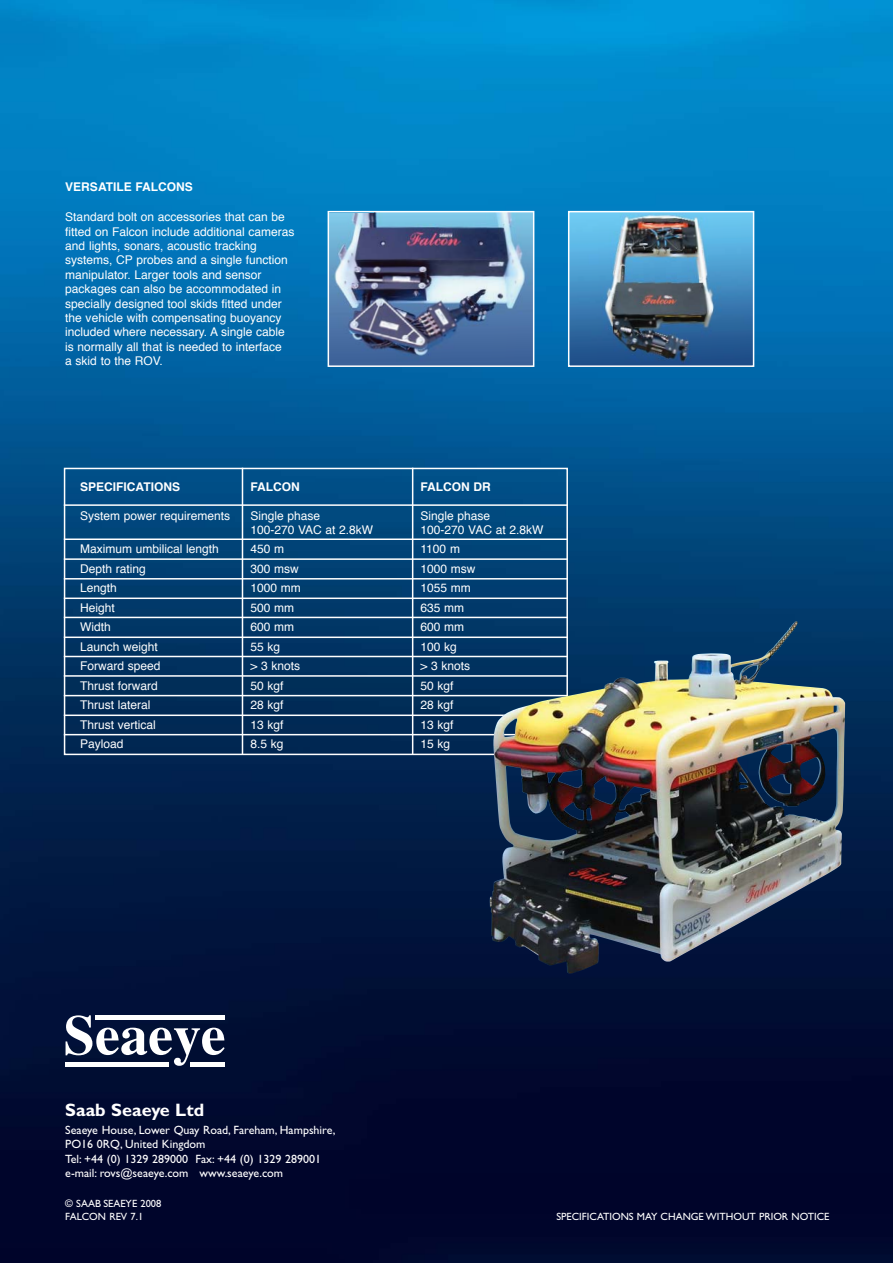
<style>
.page{position:relative;width:893px;height:1263px;background:#fff}
.page>*{position:absolute;margin:0;border:0;box-sizing:border-box;transform-origin:0 0}
.t1{font:700 18px "Gill Sans";color:#fff}
.t2{font:12px/14.4px "Helvetica";color:#fff}
.t3{font:12px/14.4px "Gill Sans";color:#fff}
.t4{font:700 12px "Helvetica";color:#fff}
.t5{font:10.5px/12.6px "Gill Sans";color:#fff}
</style>
<div class="page">
<img style="left:0;top:0;width:892px;height:1263px">
<svg style="left:66px;top:1015px;width:159px;height:51px"></svg>
<hr style="left:96px;top:1016px;width:129px;height:4px;background:#fff">
<hr style="left:65px;top:1062px;width:104px;height:4px;background:#fff">
<hr style="left:190px;top:1062px;width:35px;height:4px;background:#fff">
<svg style="left:63px;top:210px;width:692px;height:546px"></svg>
<hr style="left:64px;top:598px;width:504px;height:1px;background:#fff">
<hr style="left:64px;top:538px;width:504px;height:2px;background:#fff">
<hr style="left:64px;top:558px;width:504px;height:2px;background:#fff">
<hr style="left:64px;top:578px;width:504px;height:2px;background:#fff">
<hr style="left:64px;top:637px;width:504px;height:1px;background:#fff">
<hr style="left:64px;top:617px;width:504px;height:1px;background:#fff">
<hr style="left:64px;top:656px;width:504px;height:1px;background:#fff">
<hr style="left:64px;top:675px;width:504px;height:2px;background:#fff">
<hr style="left:64px;top:695px;width:504px;height:1px;background:#fff">
<hr style="left:64px;top:715px;width:504px;height:1px;background:#fff">
<hr style="left:64px;top:504px;width:504px;height:2px;background:#fff">
<hr style="left:412px;top:468px;width:1px;height:287px;background:#fff">
<hr style="left:242px;top:468px;width:1px;height:287px;background:#fff">
<hr style="left:64px;top:734px;width:504px;height:1px;background:#fff">
<img style="left:489px;top:660px;width:355px;height:314px">
<p class="t4" style="left:65px;top:182px;width:129px">VERSATILE FALCONS</p>
<p class="t2" style="left:65px;top:211px;width:230px">Standard bolt on accessories that can be fitted on Falcon include additional cameras and lights, sonars, acoustic tracking systems, CP probes and a single function manipulator. Larger tools and sensor packages can also be accommodated in specially designed tool skids fitted under the vehicle with compensating buoyancy included where necessary. A single cable is normally all that is needed to interface<br>a skid to the ROV.</p>
<p class="t4" style="left:80px;top:481px;width:101px">SPECIFICATIONS</p>
<p class="t4" style="left:250px;top:481px;width:51px">FALCON</p>
<p class="t4" style="left:420px;top:481px;width:72px">FALCON DR</p>
<p class="t2" style="left:80px;top:509px;width:151px">System power requirements</p>
<p class="t2" style="left:250px;top:509px;width:71px">Single phase</p>
<p class="t2" style="left:420px;top:509px;width:71px">Single phase</p>
<p class="t2" style="left:250px;top:523px;width:124px">100-270 VAC at 2.8kW</p>
<p class="t2" style="left:420px;top:523px;width:124px">100-270 VAC at 2.8kW</p>
<p class="t2" style="left:80px;top:543px;width:140px">Maximum umbilical length</p>
<p class="t2" style="left:250px;top:543px;width:35px">450 m</p>
<p class="t2" style="left:420px;top:543px;width:41px">1100 m</p>
<p class="t2" style="left:80px;top:562px;width:67px">Depth rating</p>
<p class="t2" style="left:250px;top:562px;width:50px">300 msw</p>
<p class="t2" style="left:420px;top:562px;width:57px">1000 msw</p>
<p class="t2" style="left:80px;top:582px;width:38px">Length</p>
<p class="t2" style="left:250px;top:582px;width:52px">1000 mm</p>
<p class="t2" style="left:420px;top:582px;width:52px">1055 mm</p>
<p class="t2" style="left:80px;top:601px;width:36px">Height</p>
<p class="t2" style="left:250px;top:601px;width:45px">500 mm</p>
<p class="t2" style="left:420px;top:601px;width:45px">635 mm</p>
<p class="t2" style="left:80px;top:621px;width:32px">Width</p>
<p class="t2" style="left:250px;top:621px;width:45px">600 mm</p>
<p class="t2" style="left:420px;top:621px;width:45px">600 mm</p>
<p class="t2" style="left:80px;top:640px;width:79px">Launch weight</p>
<p class="t2" style="left:250px;top:640px;width:31px">55 kg</p>
<p class="t2" style="left:420px;top:640px;width:38px">100 kg</p>
<p class="t2" style="left:80px;top:660px;width:82px">Forward speed</p>
<p class="t2" style="left:250px;top:660px;width:51px">&gt; 3 knots</p>
<p class="t2" style="left:420px;top:660px;width:51px">&gt; 3 knots</p>
<p class="t2" style="left:80px;top:679px;width:79px">Thrust forward</p>
<p class="t2" style="left:250px;top:679px;width:35px">50 kgf</p>
<p class="t2" style="left:420px;top:679px;width:35px">50 kgf</p>
<p class="t2" style="left:80px;top:699px;width:72px">Thrust lateral</p>
<p class="t2" style="left:250px;top:699px;width:35px">28 kgf</p>
<p class="t2" style="left:420px;top:699px;width:35px">28 kgf</p>
<p class="t2" style="left:80px;top:718px;width:77px">Thrust vertical</p>
<p class="t2" style="left:250px;top:718px;width:35px">13 kgf</p>
<p class="t2" style="left:420px;top:718px;width:35px">13 kgf</p>
<p class="t2" style="left:80px;top:738px;width:45px">Payload</p>
<p class="t2" style="left:250px;top:738px;width:35px">8.5 kg</p>
<p class="t2" style="left:420px;top:738px;width:31px">15 kg</p>
<h1 class="t1" style="left:65px;top:1104px;width:140px">Saab Seaeye Ltd</h1>
<p class="t3" style="left:65px;top:1124px;width:271px">Seaeye House, Lower Quay Road, Fareham, Hampshire, PO16 0RQ, United Kingdom<br>Tel: +44 (0) 1329 289000 Fax: +44 (0) 1329 289001 e-mail: rovs@seaeye.com www.seaeye.com</p>
<p class="t5" style="left:65px;top:1199px;width:98px">© SAAB SEAEYE 2008<br>FALCON REV 7.1</p>
<p class="t5" style="left:556px;top:1211px;width:274px">SPECIFICATIONS MAY CHANGE WITHOUT PRIOR NOTICE</p>
</div>
